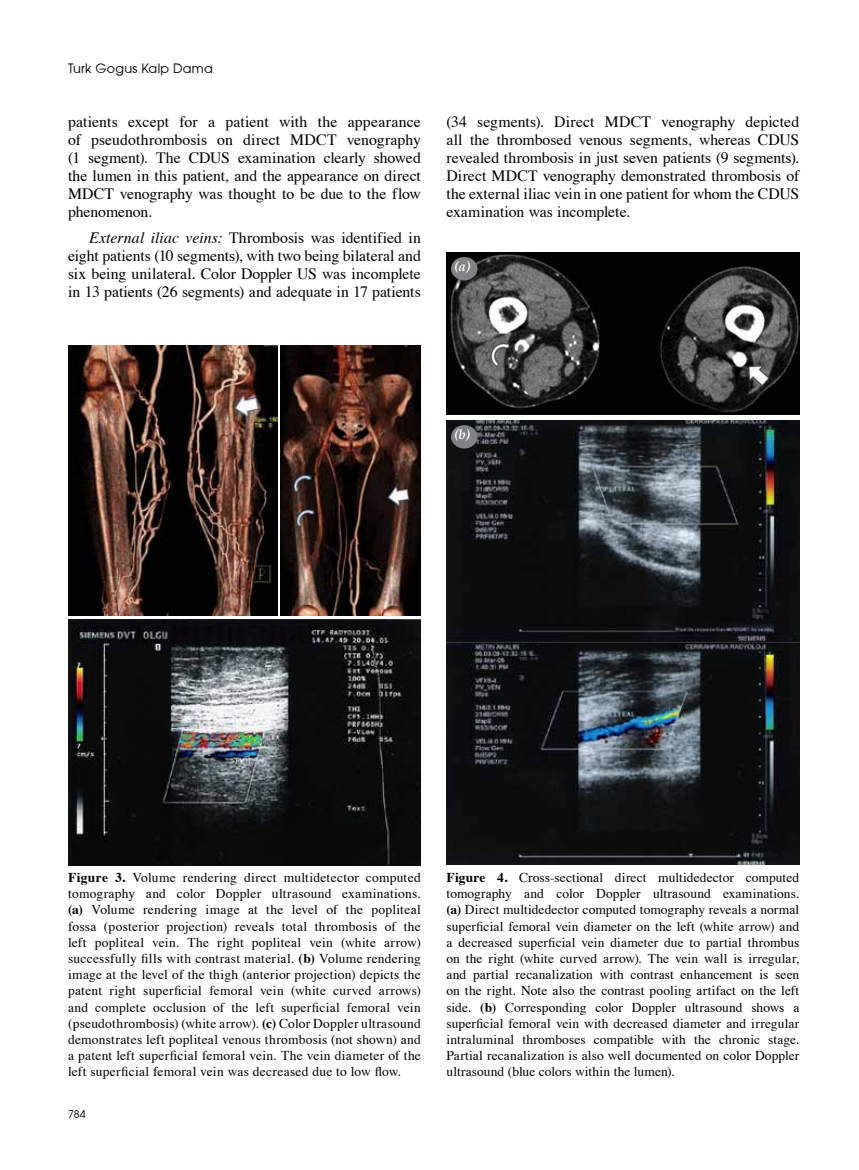
<style>
.page{position:relative;width:859px;height:1170px;background:#fff}
.page>*{position:absolute;margin:0;border:0;box-sizing:border-box;transform-origin:0 0}
.t1{font:15.75px/18px "Times";letter-spacing:-.005em;color:#000;text-align:justify}
.t2{font:13.5px/16.2px "Times";letter-spacing:.01em;color:#000;text-align:justify}
.t3{font:italic 700 13.5px "Palatino";color:#fff}
.t4{font:12.75px "Avant Garde";letter-spacing:.02em;color:#000}
.t5{font:10.5px "Avant Garde";color:#000}
.s1{font-style:italic}
.s2{font-weight:700}
</style>
<div class="page">
<img style="left:447px;top:252px;width:352px;height:162px">
<div style="left:451px;top:257px;width:26px;height:23px;background:#808285;border-radius:50%"></div>
<img style="left:68px;top:345px;width:210px;height:270px">
<img style="left:281px;top:345px;width:140px;height:270px">
<img style="left:68px;top:619px;width:353px;height:246px">
<img style="left:446px;top:420px;width:353px;height:444px">
<div style="left:451px;top:425px;width:26px;height:23px;background:#808285;border-radius:50%"></div>
<p class="t4" style="left:68px;top:61px;width:146px">Turk Gogus Kalp Dama</p>
<p class="t1" style="left:68px;top:112px;width:354px">patients except for a patient with the appearance of pseudothrombosis on direct MDCT venography (1 segment). The CDUS examination clearly showed the lumen in this patient, and the appearance on direct MDCT venography was thought to be due to the flow phenomenon.</p>
<p class="t1" style="left:68px;top:229px;width:354px;text-indent:21px"><span class="s1">External iliac veins:</span> Thrombosis was identified in eight patients (10 segments), with two being bilateral and six being unilateral. Color Doppler US was incomplete in 13 patients (26 segments) and adequate in 17 patients</p>
<p class="t1" style="left:446px;top:112px;width:354px">(34 segments). Direct MDCT venography depicted all the thrombosed venous segments, whereas CDUS revealed thrombosis in just seven patients (9 segments).<br>Direct MDCT venography demonstrated thrombosis of the external iliac vein in one patient for whom the CDUS examination was incomplete.</p>
<p class="t3" style="left:454px;top:258px;width:18px">(a)</p>
<p class="t3" style="left:454px;top:426px;width:17px">(b)</p>
<p class="t2" style="left:68px;top:869px;width:354px"><span class="s2">Figure 3.</span> Volume rendering direct multidetector computed tomography and color Doppler ultrasound examinations. <span class="s2">(a)</span> Volume rendering image at the level of the popliteal fossa (posterior projection) reveals total thrombosis of the left popliteal vein. The right popliteal vein (white arrow) successfully fills with contrast material. <span class="s2">(b)</span> Volume rendering image at the level of the thigh (anterior projection) depicts the patent right superficial femoral vein (white curved arrows) and complete occlusion of the left superficial femoral vein (pseudothrombosis) (white arrow). <span class="s2">(c)</span> Color Doppler ultrasound demonstrates left popliteal venous thrombosis (not shown) and a patent left superficial femoral vein. The vein diameter of the left superficial femoral vein was decreased due to low flow.</p>
<p class="t2" style="left:446px;top:869px;width:354px"><span class="s2">Figure 4.</span> Cross-sectional direct multidedector computed tomography and color Doppler ultrasound examinations. <span class="s2">(a)</span> Direct multidedector computed tomography reveals a normal superficial femoral vein diameter on the left (white arrow) and a decreased superficial vein diameter due to partial thrombus on the right (white curved arrow). The vein wall is irregular, and partial recanalization with contrast enhancement is seen on the right. Note also the contrast pooling artifact on the left side. <span class="s2">(b)</span> Corresponding color Doppler ultrasound shows a superficial femoral vein with decreased diameter and irregular intraluminal thromboses compatible with the chronic stage.<br>Partial recanalization is also well documented on color Doppler ultrasound (blue colors within the lumen).</p>
<p class="t5" style="left:68px;top:1107px;width:19px">784</p>
</div>
